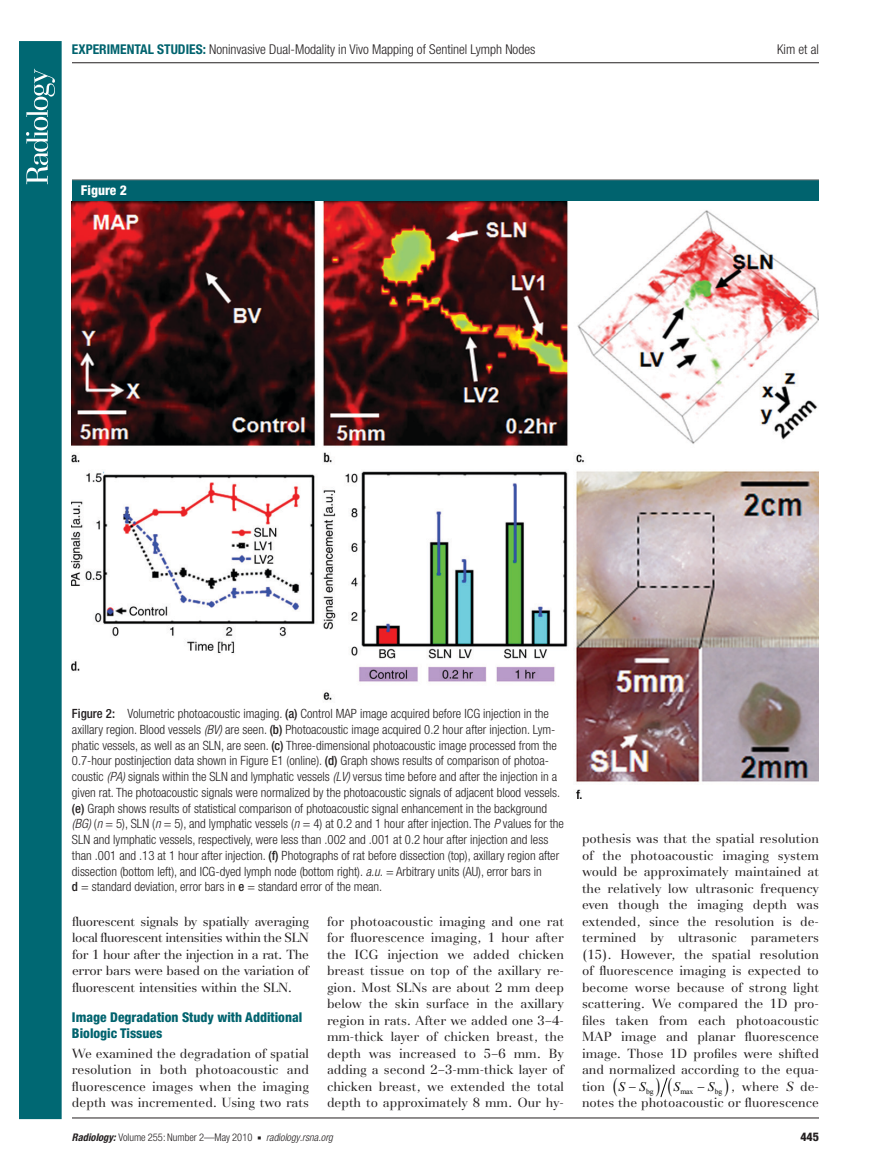
<style>
.page{position:relative;width:891px;height:1175px;background:#fff}
.page>*{position:absolute;margin:0;border:0;box-sizing:border-box;transform-origin:0 0}
.t1{font:300 condensed 13.5px "Helvetica Neue";color:#231f20}
.t2{font:800 condensed 13.5px/16.5px "Helvetica Neue";color:#00636e}
.t3{font:800 condensed 13.5px "Helvetica Neue";color:#fff}
.t4{font:13.2px/16.5px "AT Basilia";color:#231f20;text-align:justify}
.t5{font:italic 13.2px "Times New Roman";color:#000}
.t6{font:300 condensed 12.75px/15.8px "Helvetica Neue";color:#231f20}
.t7{font:800 condensed 12px "Helvetica Neue";color:#231f20}
.t8{font:300 condensed 10.5px "Helvetica Neue";color:#231f20}
.t9{font:7.65px "Times New Roman";letter-spacing:-.005em;color:#000}
.s1{font-weight:700;color:#00636e}
.s2{font-weight:500}
.s3{font-style:italic}
.s4{font-weight:700;font-style:italic}
.s5{font-family:"Universal Newswith Comm Pi";font-weight:400;font-stretch:normal;font-size:6px}
</style>
<div class="page">
<div style="left:19px;top:41px;width:43px;height:1078px;background:#006873;border:2px solid #006873"></div>
<svg style="left:26px;top:69px;width:29px;height:115px"></svg>
<hr style="left:72px;top:1117px;width:747px;height:1px;background:#231f20">
<hr style="left:72px;top:62px;width:747px;height:1px;background:#231f20">
<div style="left:72px;top:180px;width:747px;height:21px;background:#00636e"></div>
<img style="left:72px;top:201px;width:747px;height:597px">
<svg style="left:660px;top:1077px;width:8px;height:20px"></svg>
<p class="t1" style="left:72px;top:44px;width:465px"><span class="s1">EXPERIMENTAL STUDIES:</span> Noninvasive Dual-Modality in Vivo Mapping of Sentinel Lymph Nodes</p>
<p class="t1" style="left:777px;top:44px;width:43px">Kim et al</p>
<p class="t3" style="left:81px;top:186px;width:47px">Figure 2</p>
<p class="t6" style="left:72px;top:706px;width:493px"><span class="s2">Figure 2:</span> Volumetric photoacoustic imaging. <span class="s2">(a)</span> Control MAP image acquired before ICG injection in the axillary region. Blood vessels <span class="s3">(BV)</span> are seen. <span class="s2">(b)</span> Photoacoustic image acquired 0.2 hour after injection. Lym&shy;phatic vessels, as well as an SLN, are seen. <span class="s2">(c)</span> Three-dimensional photoacoustic image processed from the 0.7-hour postinjection data shown in Figure E1 (online). <span class="s2">(d)</span> Graph shows results of comparison of photoa&shy;coustic <span class="s3">(PA)</span> signals within the SLN and lymphatic vessels <span class="s3">(LV)</span> versus time before and after the injection in a given rat. The photoacoustic signals were normalized by the photoacoustic signals of adjacent blood vessels. <span class="s2">(e)</span> Graph shows results of statistical comparison of photoacoustic signal enhancement in the background <span class="s3">(BG)</span> ( <span class="s3">n</span> = 5), SLN ( <span class="s3">n</span> = 5), and lymphatic vessels ( <span class="s3">n</span> = 4) at 0.2 and 1 hour after injection. The <span class="s3">P</span> values for the SLN and lymphatic vessels, respectively, were less than .002 and .001 at 0.2 hour after injection and less than .001 and .13 at 1 hour after injection. <span class="s2">(f)</span> Photographs of rat before dissection (top), axillary region after dissection (bottom left), and ICG-dyed lymph node (bottom right). <span class="s3">a.u.</span> = Arbitrary units (AU), error bars in<br><span class="s2">d</span> = standard deviation, error bars in <span class="s2">e</span> = standard error of the mean.</p>
<p class="t4" style="left:72px;top:914px;width:239px">fluorescent signals by spatially averaging local fluorescent intensities within the SLN for 1 hour after the injection in a rat. The error bars were based on the variation of fluorescent intensities within the SLN.</p>
<p class="t2" style="left:72px;top:1009px;width:232px">Image Degradation Study with Additional<br>Biologic Tissues</p>
<p class="t4" style="left:72px;top:1046px;width:239px">We examined the degradation of spatial resolution in both photoacoustic and fluorescence images when the imaging depth was incremented. Using two rats</p>
<p class="t4" style="left:327px;top:914px;width:239px">for photoacoustic imaging and one rat for fluorescence imaging, 1 hour after the ICG injection we added chicken breast tissue on top of the axillary re&shy;gion. Most SLNs are about 2 mm deep below the skin surface in the axillary region in rats. After we added one 3–4- mm-thick layer of chicken breast, the depth was increased to 5–6 mm. By adding a second 2–3-mm-thick layer of chicken breast, we extended the total depth to approximately 8 mm. Our hy-</p>
<p class="t4" style="left:582px;top:831px;width:239px">pothesis was that the spatial resolution of the photoacoustic imaging system would be approximately maintained at the relatively low ultrasonic frequency even though the imaging depth was extended, since the resolution is de&shy;termined by ultrasonic parameters ( 15 ). However, the spatial resolution of fluorescence imaging is expected to become worse because of strong light scattering. We compared the 1D pro&shy;files taken from each photoacoustic MAP image and planar fluorescence image. Those 1D profiles were shifted and normalized according to the equa&shy;tion</p>
<p class="t9" style="left:646px;top:1087px;width:9px">bg</p>
<p class="t9" style="left:680px;top:1087px;width:14px">max</p>
<p class="t9" style="left:715px;top:1087px;width:9px">bg</p>
<p class="t4" style="left:582px;top:1079px;width:239px;text-align:right">, where <span class="s3">S</span> de-<br>notes the photoacoustic or fluorescence</p>
<p class="t5" style="left:619px;top:1078px;width:29px">S S</p>
<p class="t5" style="left:673px;top:1078px;width:8px">S</p>
<p class="t5" style="left:708px;top:1078px;width:8px">S</p>
<p class="t8" style="left:72px;top:1133px;width:262px"><span class="s4">Radiology:</span> Volume 255: Number 2—May 2010 <span class="s5">n</span> <span class="s3">radiology.rsna.org</span></p>
<p class="t7" style="left:801px;top:1132px;width:20px">445</p>
</div>
